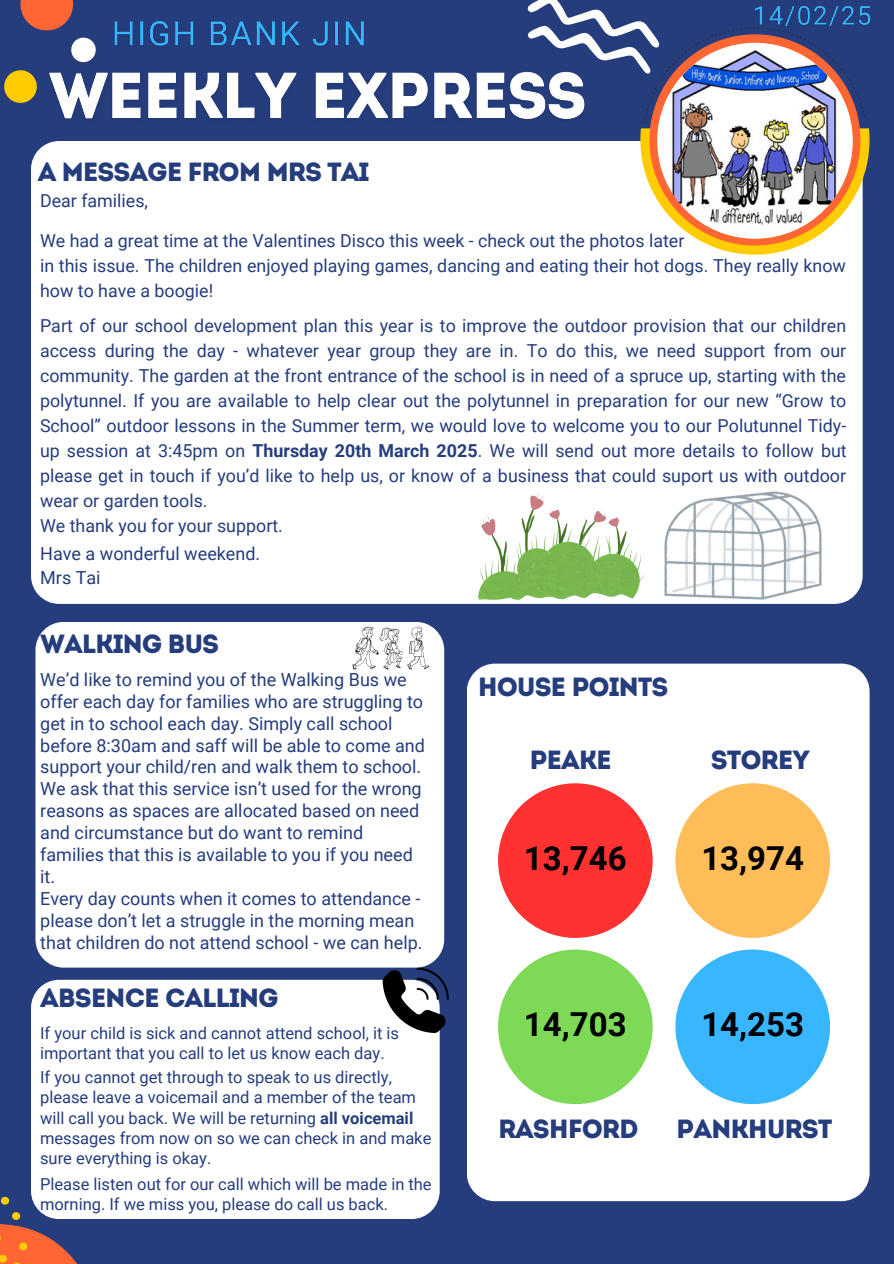
<style>
.page{position:relative;width:894px;height:1264px;background:#fff}
.page>*{position:absolute;margin:0;border:0;box-sizing:border-box;transform-origin:0 0}
.t1{font:700 33px "Roboto";color:#000}
.t2{font:26.25px "Intro";letter-spacing:-.045em;color:#253d7d}
.t3{font:18px/21.9px "Roboto";color:#253d7d}
.t4{font:17.85px/24.9px "Roboto";color:#253d7d}
.t5{font:16.5px/20.2px "Roboto";color:#253d7d}
.s1{font-weight:700}
</style>
<div class="page">
<div style="left:0;top:0;width:893px;height:1263px;background:#253d7d"></div>
<div style="left:31px;top:141px;width:831px;height:463px;background:#fff;border-radius:28px"></div>
<svg style="left:527px;top:0;width:342px;height:255px"></svg>
<svg style="left:4px;top:70px;width:33px;height:33px"></svg>
<svg style="left:20px;top:0;width:53px;height:30px"></svg>
<svg style="left:71px;top:38px;width:25px;height:24px"></svg>
<svg style="left:0;top:1195px;width:118px;height:68px"></svg>
<div style="left:466px;top:663px;width:403px;height:538px;background:#fff;border-radius:28px"></div>
<div style="left:498px;top:783px;width:154px;height:154px;background:#ff3131;border-radius:50%"></div>
<div style="left:498px;top:949px;width:154px;height:155px;background:#7ed957;border-radius:50%"></div>
<div style="left:675px;top:783px;width:154px;height:154px;background:#ffbd59;border-radius:50%"></div>
<div style="left:675px;top:949px;width:154px;height:155px;background:#38b6ff;border-radius:50%"></div>
<div style="left:35px;top:622px;width:409px;height:345px;background:#fff;border-radius:28px"></div>
<div style="left:31px;top:979px;width:408px;height:239px;background:#fff;border-radius:28px"></div>
<svg style="left:352px;top:626px;width:77px;height:43px"></svg>
<img style="left:664px;top:491px;width:157px;height:108px">
<img style="left:478px;top:492px;width:167px;height:107px">
<svg style="left:382px;top:967px;width:66px;height:65px"></svg>
<img style="left:49px;top:67px;width:542px;height:68px">
<img style="left:114px;top:21px;width:250px;height:25px">
<img style="left:751px;top:0;width:120px;height:32px">
<p class="t2" style="left:38px;top:161px;width:333px">A MESSAGE FROM MRS TAI</p>
<p class="t4" style="left:40px;top:188px;width:109px">Dear families,</p>
<p class="t4" style="left:40px;top:229px;width:645px">We had a great time at the Valentines Disco this week - check out the photos later</p>
<p class="t4" style="left:40px;top:254px;width:807px">in this issue. The children enjoyed playing games, dancing and eating their hot dogs. They really know how to have a boogie!</p>
<h5 class="t4" style="left:40px;top:314px;width:808px;text-align:justify">Part of our school development plan this year is to improve the outdoor provision that our children access during the day - whatever year group they are in. To do this, we need support from our community. The garden at the front entrance of the school is in need of a spruce up, starting with the polytunnel. If you are available to help clear out the polytunnel in preparation for our new “Grow to School” outdoor lessons in the Summer term, we would love to welcome you to our Polutunnel Tidy&shy;up session at 3:45pm on <span class="s1">Thursday 20th March 2025</span>. We will send out more details to follow but please get in touch if you’d like to help us, or know of a business that could suport us with outdoor wear or garden tools.</h5>
<p class="t4" style="left:40px;top:513px;width:244px">We thank you for your support.</p>
<p class="t3" style="left:40px;top:542px;width:221px">Have a wonderful weekend.</p>
<p class="t3" style="left:40px;top:567px;width:62px">Mrs Tai</p>
<p class="t2" style="left:40px;top:633px;width:180px">WALKING BUS</p>
<p class="t3" style="left:40px;top:668px;width:386px">We’d like to remind you of the Walking Bus we offer each day for families who are struggling to get in to school each day. Simply call school before 8:30am and saff will be able to come and support your child/ren and walk them to school.</p>
<p class="t3" style="left:40px;top:778px;width:383px">We ask that this service isn’t used for the wrong reasons as spaces are allocated based on need and circumstance but do want to remind families that this is available to you if you need it.</p>
<p class="t3" style="left:40px;top:887px;width:384px">Every day counts when it comes to attendance - please don’t let a struggle in the morning mean that children do not attend school - we can help.</p>
<p class="t2" style="left:40px;top:987px;width:240px">ABSENCE CALLING</p>
<p class="t5" style="left:40px;top:1023px;width:360px">If your child is sick and cannot attend school, it is important that you call to let us know each day.</p>
<p class="t5" style="left:40px;top:1067px;width:392px">If you cannot get through to speak to us directly, please leave a voicemail and a member of the team will call you back. We will be returning <span class="s1">all voicemail </span>messages from now on so we can check in and make sure everything is okay.</p>
<h5 class="t5" style="left:40px;top:1174px;width:393px">Please listen out for our call which will be made in the morning. If we miss you, please do call us back.</h5>
<p class="t2" style="left:477px;top:676px;width:192px">HOUSE POINTS</p>
<p class="t2" style="left:529px;top:749px;width:84px">PEAKE</p>
<h5 class="t2" style="left:710px;top:749px;width:101px">STOREY</h5>
<p class="t1" style="left:524px;top:839px;width:104px">13,746</p>
<p class="t1" style="left:701px;top:839px;width:104px">13,974</p>
<p class="t1" style="left:524px;top:1005px;width:104px">14,703</p>
<p class="t2" style="left:498px;top:1117px;width:142px">RASHFORD</p>
<h5 class="t1" style="left:701px;top:1005px;width:104px">14,253</h5>
<p class="t2" style="left:676px;top:1117px;width:158px">PANKHURST</p>
</div>
